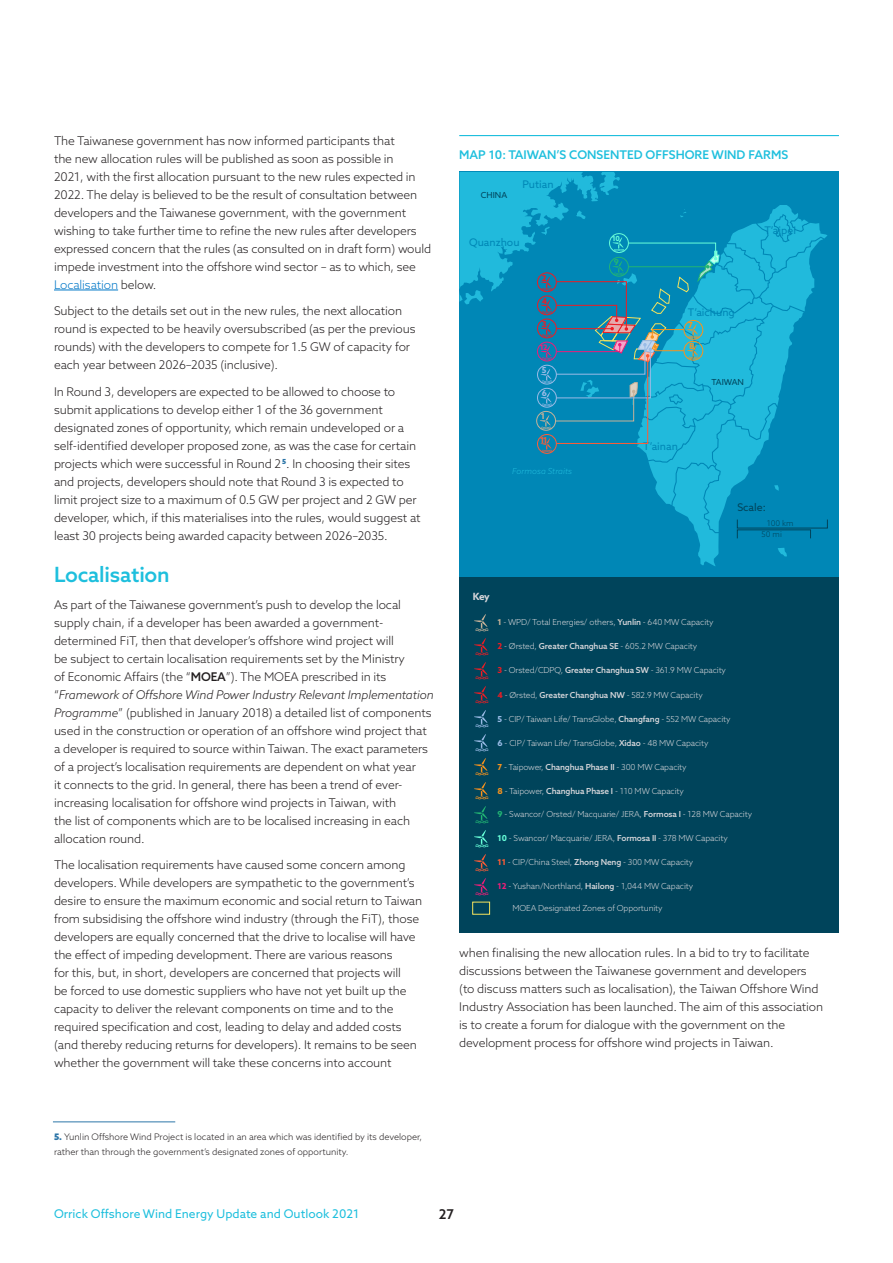
<style>
.page{position:relative;width:893px;height:1263px;background:#fff}
.page>*{position:absolute;margin:0;border:0;box-sizing:border-box;transform-origin:0 0}
.t1{font:500 21px "Azo Sans";letter-spacing:-.01em;color:#1ebfdd}
.t2{font:500 13.5px "Azo Sans";color:#231f20}
.t3{font:300 12px/18px "Azo Sans";letter-spacing:-.01em;color:#231f20}
.t4{font:12px "Azo Sans";color:#1ebfdd}
.t5{font:500 12px "Azo Sans";color:#1ebfdd}
.t6{font:10.5px "Azo Sans";color:#0087b6}
.t7{font:10.5px "Azo Sans";color:#00445b}
.t8{font:700 9.9px "Azo Sans";color:#d6d6da}
.t9{font:300 9px/15px "Azo Sans";color:#231f20}
.t10{font:700 8.4px "Azo Sans";color:#ed1c24}
.t11{font:700 8.4px "Azo Sans";color:#f7931e}
.t12{font:700 8.4px "Azo Sans";color:#99bbe6}
.t13{font:700 8.4px "Azo Sans";color:#ff5c35}
.t14{font:700 8.4px "Azo Sans";color:#c7b299}
.t15{font:700 8.4px "Azo Sans";color:#22b573}
.t16{font:300 8.25px "Azo Sans";letter-spacing:-.015em;color:#d6d6da}
.t17{font:italic 300 8.25px "Azo Sans";color:#21badc}
.t18{font:8.25px "Azo Sans";color:#00445b}
.t19{font:300 7.95px/11.2px "Azo Sans";color:#00445b}
.t20{font:700 7.65px "Azo Sans";color:#ed1e79}
.t21{font:700 7.05px "Azo Sans";color:#68ffd9}
.s1{color:#0077c7}
.s2{font-weight:500}
.s3{font-style:italic}
.s4{font-weight:900;color:#2d76a8}
.s5{font-weight:700;color:#c7b299}
.s6{font-weight:700;color:#ed1c24}
.s7{font-weight:700;color:#99bbe6}
.s8{font-weight:700;color:#f7931e}
.s9{font-weight:700;color:#22b573}
.s10{font-weight:700;color:#68ffd9}
.s11{font-weight:700;color:#ff5c35}
.s12{font-weight:700;color:#ed1e79}
</style>
<div class="page">
<div style="left:459px;top:171px;width:380px;height:762px;background:#0087b6"></div>
<div style="left:459px;top:577px;width:380px;height:356px;background:#00445b"></div>
<div style="left:737px;top:519px;width:91px;height:9px;border:1px solid #00445b"></div>
<svg style="left:474px;top:758px;width:14px;height:17px"></svg>
<svg style="left:474px;top:614px;width:14px;height:17px"></svg>
<svg style="left:474px;top:782px;width:14px;height:17px"></svg>
<svg style="left:474px;top:854px;width:14px;height:17px"></svg>
<svg style="left:474px;top:878px;width:14px;height:17px"></svg>
<svg style="left:474px;top:638px;width:14px;height:17px"></svg>
<svg style="left:474px;top:662px;width:14px;height:17px"></svg>
<svg style="left:474px;top:686px;width:14px;height:17px"></svg>
<svg style="left:474px;top:710px;width:14px;height:17px"></svg>
<svg style="left:474px;top:734px;width:14px;height:17px"></svg>
<svg style="left:474px;top:830px;width:14px;height:17px"></svg>
<svg style="left:474px;top:806px;width:14px;height:17px"></svg>
<div style="left:472px;top:902px;width:18px;height:13px;border:1px solid #f5e35d"></div>
<svg style="left:459px;top:172px;width:368px;height:394px"></svg>
<hr style="left:54px;top:290px;width:64px;height:1px;background:#0077c7">
<hr style="left:459px;top:135px;width:380px;height:1px;background:#1ebfdd">
<hr style="left:53px;top:1121px;width:122px;height:1px;background:#2d76a8">
<p class="t3" style="left:54px;top:131px;width:379px">The Taiwanese government has now informed participants that<br>the new allocation rules will be published as soon as possible in<br>2021, with the first allocation pursuant to the new rules expected in 2022. The delay is believed to be the result of consultation between developers and the Taiwanese government, with the government wishing to take further time to refine the new rules after developers expressed concern that the rules (as consulted on in draft form) would impede investment into the offshore wind sector – as to which, see <span class="s1">Localisation</span> below.</p>
<p class="t3" style="left:54px;top:302px;width:363px">Subject to the details set out in the new rules, the next allocation round is expected to be heavily oversubscribed (as per the previous rounds) with the developers to compete for 1.5 GW of capacity for each year between 2026–2035 (inclusive).</p>
<p class="t3" style="left:54px;top:382px;width:368px">In Round 3, developers are expected to be allowed to choose to submit applications to develop either 1 of the 36 government designated zones of opportunity, which remain undeveloped or a self-identified developer proposed zone, as was the case for certain projects which were successful in Round 2<sup>5</sup>. In choosing their sites and projects, developers should note that Round 3 is expected to limit project size to a maximum of 0.5 GW per project and 2 GW per developer, which, if this materialises into the rules, would suggest at least 30 projects being awarded capacity between 2026–2035.</p>
<p class="t1" style="left:54px;top:561px;width:117px">Localisation</p>
<p class="t3" style="left:54px;top:595px;width:381px">As part of the Taiwanese government’s push to develop the local supply chain, if a developer has been awarded a government&shy;determined FiT, then that developer’s offshore wind project will<br>be subject to certain localisation requirements set by the Ministry<br>of Economic Affairs (the “<span class="s2">MOEA</span>”). The MOEA prescribed in its “<span class="s3">Framework of Offshore Wind Power Industry Relevant Implementation Programme</span>” (published in January 2018) a detailed list of components used in the construction or operation of an offshore wind project that a developer is required to source within Taiwan. The exact parameters of a project’s localisation requirements are dependent on what year<br>it connects to the grid. In general, there has been a trend of ever&shy;increasing localisation for offshore wind projects in Taiwan, with<br>the list of components which are to be localised increasing in each allocation round.</p>
<p class="t3" style="left:54px;top:856px;width:370px">The localisation requirements have caused some concern among developers. While developers are sympathetic to the government’s desire to ensure the maximum economic and social return to Taiwan from subsidising the offshore wind industry (through the FiT), those developers are equally concerned that the drive to localise will have the effect of impeding development. There are various reasons<br>for this, but, in short, developers are concerned that projects will<br>be forced to use domestic suppliers who have not yet built up the capacity to deliver the relevant components on time and to the required specification and cost, leading to delay and added costs (and thereby reducing returns for developers). It remains to be seen whether the government will take these concerns into account</p>
<p class="t9" style="left:54px;top:1129px;width:370px"><span class="s4">5.</span> Yunlin Offshore Wind Project is located in an area which was identified by its developer, rather than through the government’s designated zones of opportunity.</p>
<p class="t5" style="left:459px;top:147px;width:330px">MAP 10: TAIWAN’S CONSENTED OFFSHORE WIND FARMS</p>
<p class="t18" style="left:481px;top:190px;width:28px">CHINA</p>
<p class="t6" style="left:522px;top:177px;width:33px">Putian</p>
<p class="t6" style="left:469px;top:235px;width:52px">Quanzhou</p>
<p class="t10" style="left:542px;top:272px;width:6px">2</p>
<p class="t10" style="left:542px;top:295px;width:7px">4</p>
<p class="t10" style="left:542px;top:318px;width:6px">3</p>
<p class="t20" style="left:540px;top:342px;width:9px">12</p>
<p class="t12" style="left:542px;top:364px;width:6px">5</p>
<p class="t12" style="left:542px;top:387px;width:7px">6</p>
<p class="t14" style="left:541px;top:411px;width:6px">1</p>
<p class="t13" style="left:540px;top:434px;width:9px">11</p>
<p class="t17" style="left:512px;top:466px;width:61px">Formosa Straits</p>
<p class="t8" style="left:473px;top:590px;width:19px">Key</p>
<p class="t21" style="left:612px;top:234px;width:9px">10</p>
<p class="t15" style="left:614px;top:256px;width:7px">9</p>
<p class="t6" style="left:764px;top:223px;width:33px">T’aipei</p>
<p class="t6" style="left:688px;top:305px;width:49px">T’aichung</p>
<p class="t11" style="left:688px;top:320px;width:6px">7</p>
<p class="t11" style="left:689px;top:340px;width:7px">8</p>
<p class="t18" style="left:711px;top:377px;width:34px">TAIWAN</p>
<p class="t6" style="left:643px;top:440px;width:36px">T’ainan</p>
<p class="t7" style="left:737px;top:501px;width:30px">Scale:</p>
<p class="t19" style="left:762px;top:517px;width:33px;text-indent:5px">100 km<br>50 mi</p>
<p class="t16" style="left:498px;top:617px;width:217px"><span class="s5">1</span> - WPD/ Total Energies/ others, <span class="s2">Yunlin</span> - 640 MW Capacity</p>
<p class="t16" style="left:498px;top:641px;width:201px"><span class="s6">2</span> - Ørsted, <span class="s2">Greater Changhua SE</span> - 605.2 MW Capacity</p>
<p class="t16" style="left:498px;top:665px;width:230px"><span class="s6">3</span> - Orsted/CDPQ, <span class="s2">Greater Changhua SW</span> - 361.9 MW Capacity</p>
<p class="t16" style="left:498px;top:690px;width:207px"><span class="s6">4</span> - Ørsted, <span class="s2">Greater Changhua NW</span> - 582.9 MW Capacity</p>
<p class="t16" style="left:498px;top:713px;width:234px"><span class="s7">5</span> - CIP/ Taiwan Life/ TransGlobe, <span class="s2">Changfang</span> - 552 MW Capacity</p>
<p class="t16" style="left:498px;top:738px;width:212px"><span class="s7">6</span> - CIP/ Taiwan Life/ TransGlobe, <span class="s2">Xidao</span> - 48 MW Capacity</p>
<p class="t16" style="left:498px;top:761px;width:191px"><span class="s8">7</span> - Taipower, <span class="s2">Changhua Phase II</span> - 300 MW Capacity</p>
<p class="t16" style="left:498px;top:785px;width:188px"><span class="s8">8</span> - Taipower, <span class="s2">Changhua Phase I</span> - 110 MW Capacity</p>
<p class="t16" style="left:498px;top:809px;width:256px"><span class="s9">9</span> - Swancor/ Orsted/ Macquarie/ JERA, <span class="s2">Formosa I</span> - 128 MW Capacity</p>
<p class="t16" style="left:498px;top:833px;width:232px"><span class="s10">10</span> - Swancor/ Macquarie/ JERA, <span class="s2">Formosa II</span> - 378 MW Capacity</p>
<p class="t16" style="left:498px;top:856px;width:197px"><span class="s11">11</span> - CIP/China Steel, <span class="s2">Zhong Neng</span> - 300 MW Capacity</p>
<p class="t16" style="left:498px;top:880px;width:197px"><span class="s12">12</span> - Yushan/Northland, <span class="s2">Hailong</span> - 1,044 MW Capacity</p>
<p class="t16" style="left:513px;top:903px;width:152px">MOEA Designated Zones of Opportunity</p>
<p class="t3" style="left:459px;top:943px;width:365px">when finalising the new allocation rules. In a bid to try to facilitate discussions between the Taiwanese government and developers (to discuss matters such as localisation), the Taiwan Offshore Wind Industry Association has been launched. The aim of this association is to create a forum for dialogue with the government on the development process for offshore wind projects in Taiwan.</p>
<p class="t4" style="left:54px;top:1206px;width:307px">Orrick Offshore Wind Energy Update and Outlook 2021</p>
<p class="t2" style="left:439px;top:1206px;width:17px">27</p>
</div>
